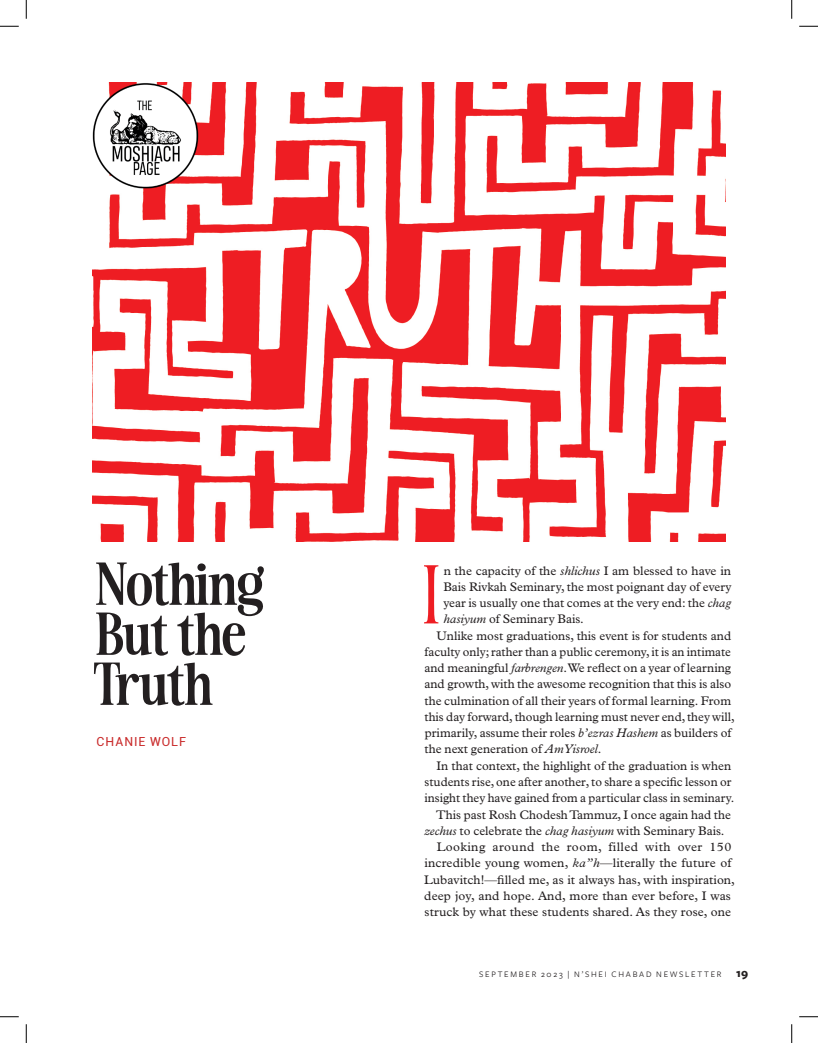
<style>
.page{position:relative;width:818px;height:1043px;background:#fff}
.page>*{position:absolute;margin:0;border:0;box-sizing:border-box;transform-origin:0 0}
.t1{font:700 56.25px "Awesome Serif";color:#231f20}
.Body_Justified{font:12.5px/16.2px "Plantin MT Pro";color:#231f20}
.Body_first_justified{font:12.5px/16.2px "Plantin MT Pro";color:#231f20;text-align:justify}
.BY_LINE{font:12.5px "Roboto";letter-spacing:.08em;color:#c92b2b}
.t2{font:8.75px "Freight Sans";letter-spacing:.2em;color:#231f20}
.s1{font-style:italic}
.s2{font-weight:700;font-size:12.5px}
</style>
<div class="page">
<img style="left:93px;top:83px;width:632px;height:458px">
<img style="left:93px;top:82px;width:105px;height:106px">
<svg style="left:0;top:25px;width:19px;height:2px"></svg>
<svg style="left:799px;top:25px;width:19px;height:2px"></svg>
<svg style="left:0;top:1016px;width:19px;height:1px"></svg>
<svg style="left:799px;top:1016px;width:19px;height:1px"></svg>
<svg style="left:25px;top:0;width:2px;height:19px"></svg>
<svg style="left:25px;top:1024px;width:2px;height:18px"></svg>
<svg style="left:791px;top:0;width:1px;height:19px"></svg>
<svg style="left:791px;top:1024px;width:1px;height:18px"></svg>
<p class="t1" style="left:126px;top:549px;width:113px">□▼ ■</p>
<p class="t1" style="left:123px;top:599px;width:73px">◆▼ ▼</p>
<p class="BY_LINE" style="left:97px;top:733px;width:91px">CHANIE WOLF</p>
<p class="Body_first_justified" style="left:443px;top:562px;width:290px">n the capacity of the <span class="s1">shlichus</span> I am blessed to have in Bais Rivkah Seminary, the most poignant day of every year is usually one that comes at the very end: the <span class="s1">chag hasiyum</span> of Seminary Bais.</p>
<p class="Body_Justified" style="left:424px;top:627px;width:312px;text-indent:12px">Unlike most graduations, this event is for students and faculty only; rather than a public ceremony, it is an intimate and meaningful <span class="s1">farbrengen</span>. We reflect on a year of learning and growth, with the awesome recognition that this is also the culmination of all their years of formal learning. From this day forward, though learning must never end, they will, primarily, assume their roles <span class="s1">b’ezras Hashem</span> as builders of the next generation of <span class="s1">Am Yisroel</span>.</p>
<p class="Body_Justified" style="left:424px;top:757px;width:311px;text-indent:12px">In that context, the highlight of the graduation is when students rise, one after another, to share a specific lesson or insight they have gained from a particular class in seminary.</p>
<p class="Body_Justified" style="left:424px;top:806px;width:308px;text-indent:12px">This past Rosh Chodesh Tammuz, I once again had the <span class="s1">zechus</span> to celebrate the <span class="s1">chag hasiyum</span> with Seminary Bais.</p>
<p class="Body_Justified" style="left:424px;top:838px;width:312px;text-indent:12px">Looking around the room, filled with over 150 incredible young women, <span class="s1">ka”h</span>—literally the future of Lubavitch!—filled me, as it always has, with inspiration, deep joy, and hope. And, more than ever before, I was struck by what these students shared. As they rose, one</p>
<p class="t2" style="left:479px;top:969px;width:270px">SEPTEMBER 2023 | N’SHEI CHABAD NEWSLETTER <span class="s2">19</span></p>
</div>
